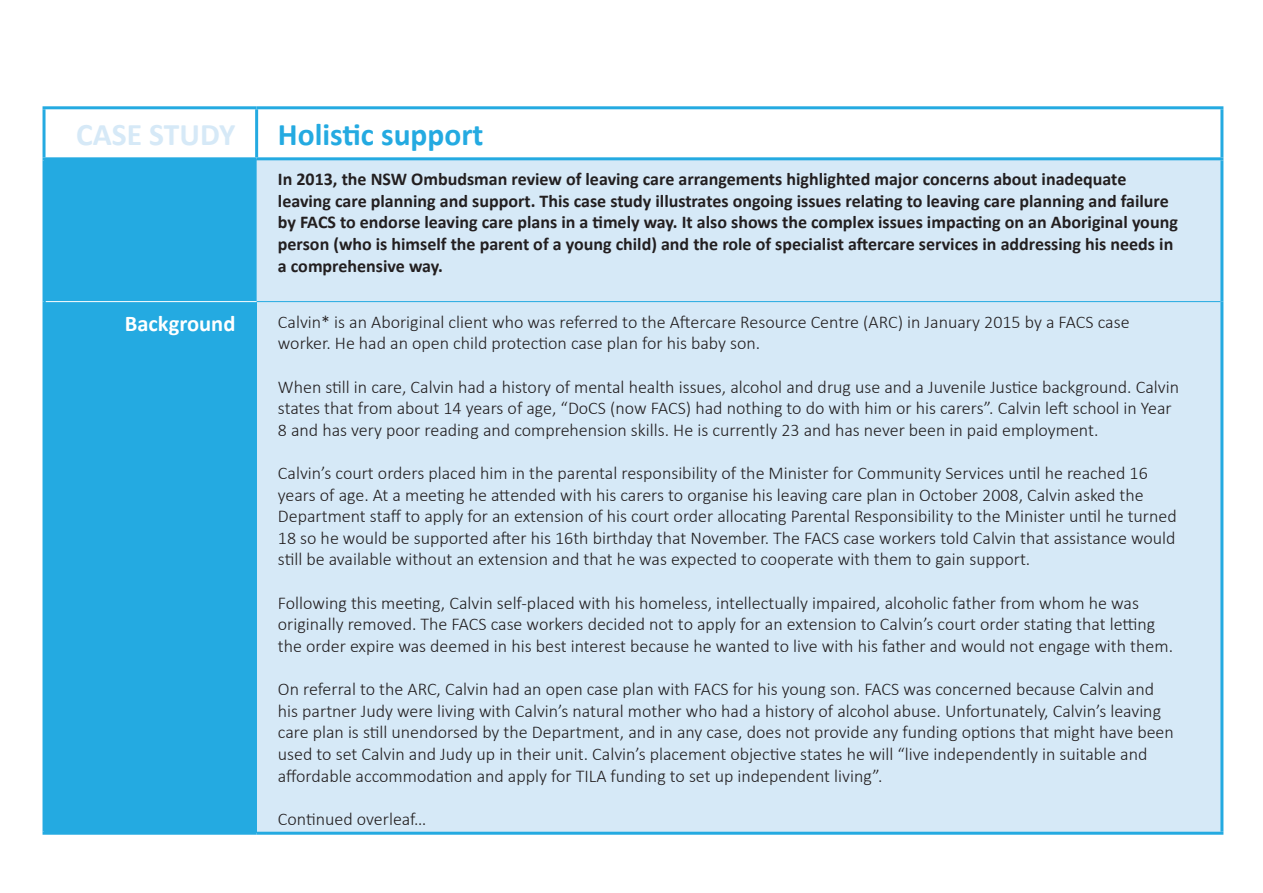
<style>
.page{position:relative;width:1263px;height:893px;background:#fff}
.page>*{position:absolute;margin:0;border:0;box-sizing:border-box;transform-origin:0 0}
.t1{font:700 31.5px "Calibri";color:#24aae1}
.t2{font:700 31.5px "Calibri";color:#d6e9f7}
.t3{font:700 22.5px "Calibri";color:#fff}
.t4{font:300 18px/21.6px "Calibri";color:#231f20}
.t5{font:700 18px/21.6px "Calibri";color:#231f20}
</style>
<div class="page">
<div style="left:44px;top:159px;width:213px;height:143px;background:#24aae1"></div>
<div style="left:257px;top:160px;width:963px;height:672px;background:#d6e9f7"></div>
<div style="left:44px;top:302px;width:213px;height:531px;background:#24aae1"></div>
<hr style="left:257px;top:301px;width:963px;height:1px;background:#24aae1">
<hr style="left:46px;top:301px;width:211px;height:1px;background:#fff">
<hr style="left:43px;top:160px;width:3px;height:142px;background:#24aae1">
<hr style="left:1220px;top:160px;width:3px;height:142px;background:#24aae1">
<hr style="left:43px;top:302px;width:3px;height:530px;background:#24aae1">
<hr style="left:1220px;top:302px;width:3px;height:530px;background:#24aae1">
<hr style="left:43px;top:106px;width:214px;height:3px;background:#24aae1">
<hr style="left:43px;top:109px;width:3px;height:48px;background:#24aae1">
<hr style="left:257px;top:106px;width:966px;height:3px;background:#24aae1">
<hr style="left:255px;top:109px;width:3px;height:48px;background:#24aae1">
<hr style="left:1220px;top:109px;width:3px;height:48px;background:#24aae1">
<hr style="left:43px;top:157px;width:214px;height:3px;background:#24aae1">
<hr style="left:257px;top:157px;width:966px;height:3px;background:#24aae1">
<hr style="left:43px;top:832px;width:214px;height:3px;background:#24aae1">
<hr style="left:257px;top:832px;width:966px;height:3px;background:#24aae1">
<h1 class="t2" style="left:76px;top:115px;width:161px">CASE STUDY</h1>
<h1 class="t1" style="left:278px;top:115px;width:207px">Holistic support</h1>
<p class="t5" style="left:278px;top:168px;width:901px">In 2013, the NSW Ombudsman review of leaving care arrangements highlighted major concerns about inadequate leaving care planning and support. This case study illustrates ongoing issues relating to leaving care planning and failure by FACS to endorse leaving care plans in a timely way. It also shows the complex issues impacting on an Aboriginal young person (who is himself the parent of a young child) and the role of specialist aftercare services in addressing his needs in a comprehensive way.</p>
<p class="t3" style="left:125px;top:309px;width:112px">Background</p>
<p class="t4" style="left:278px;top:310px;width:853px">Calvin* is an Aboriginal client who was referred to the Aftercare Resource Centre (ARC) in January 2015 by a FACS case worker. He had an open child protection case plan for his baby son.</p>
<p class="t4" style="left:278px;top:375px;width:903px">When still in care, Calvin had a history of mental health issues, alcohol and drug use and a Juvenile Justice background. Calvin states that from about 14 years of age, “DoCS (now FACS) had nothing to do with him or his carers”. Calvin left school in Year<br>8 and has very poor reading and comprehension skills. He is currently 23 and has never been in paid employment.</p>
<p class="t4" style="left:278px;top:461px;width:900px">Calvin’s court orders placed him in the parental responsibility of the Minister for Community Services until he reached 16 years of age. At a meeting he attended with his carers to organise his leaving care plan in October 2008, Calvin asked the Department staff to apply for an extension of his court order allocating Parental Responsibility to the Minister until he turned 18 so he would be supported after his 16th birthday that November. The FACS case workers told Calvin that assistance would still be available without an extension and that he was expected to cooperate with them to gain support.</p>
<p class="t4" style="left:278px;top:591px;width:897px">Following this meeting, Calvin self-placed with his homeless, intellectually impaired, alcoholic father from whom he was originally removed. The FACS case workers decided not to apply for an extension to Calvin’s court order stating that letting the order expire was deemed in his best interest because he wanted to live with his father and would not engage with them.</p>
<p class="t4" style="left:278px;top:677px;width:897px">On referral to the ARC, Calvin had an open case plan with FACS for his young son. FACS was concerned because Calvin and his partner Judy were living with Calvin’s natural mother who had a history of alcohol abuse. Unfortunately, Calvin’s leaving care plan is still unendorsed by the Department, and in any case, does not provide any funding options that might have been used to set Calvin and Judy up in their unit. Calvin’s placement objective states he will “live independently in suitable and affordable accommodation and apply for TILA funding to set up independent living”.</p>
<p class="t4" style="left:278px;top:807px;width:150px">Continued overleaf…</p>
</div>
